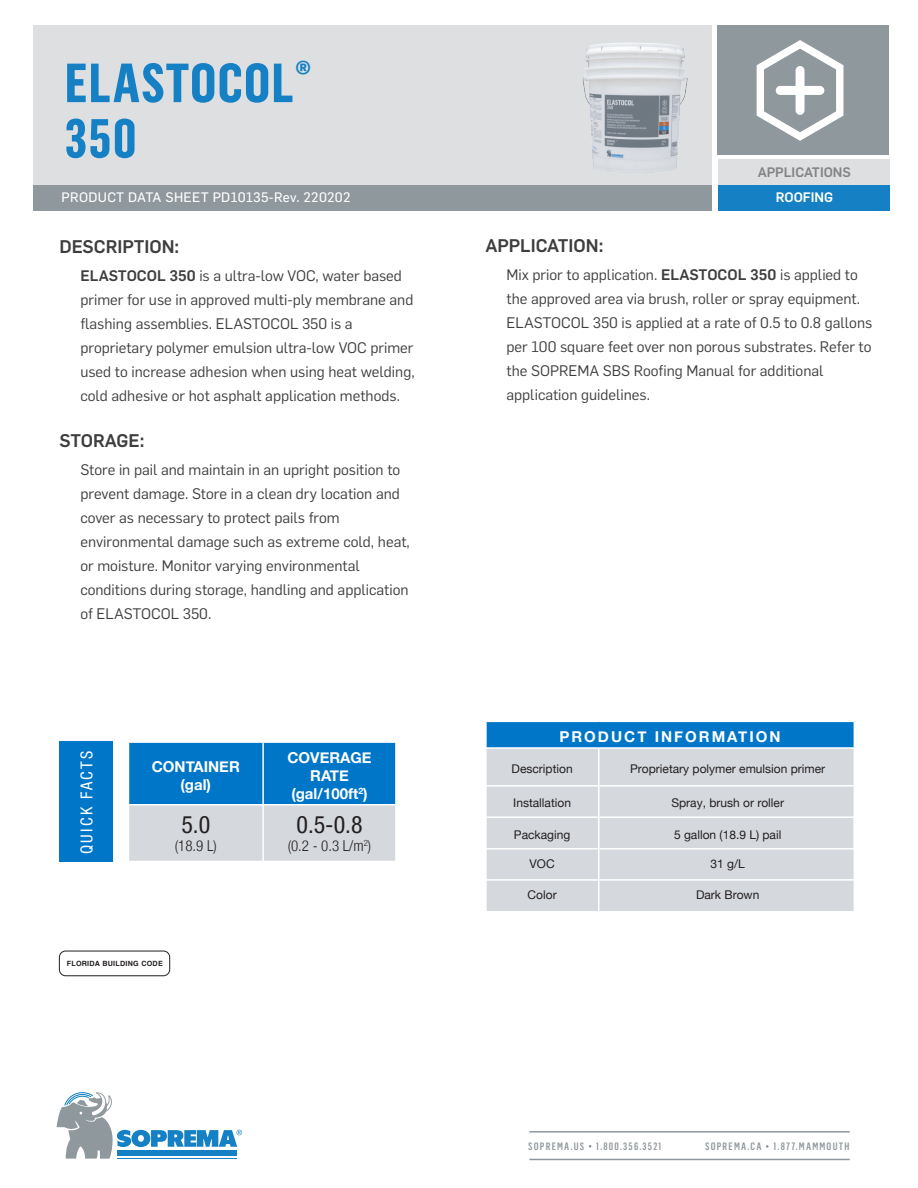
<style>
.page{position:relative;width:918px;height:1188px;background:#fff}
.page>*{position:absolute;margin:0;border:0;box-sizing:border-box;transform-origin:0 0}
.t1{font:700 54px/55.5px "Flama Condensed";letter-spacing:.025em;color:#1581c4}
.t2{font:condensed 24px "Helvetica Neue LT Std";color:#231f20}
.t3{font:500 18px "Flama";color:#3e3e3f}
.t4{font:condensed 16.5px "Helvetica Neue LT Std";letter-spacing:.135em;color:#fff}
.t5{font:15px/24px "Flama";color:#3e3e3f}
.t6{font:700 15px/18px "Helvetica Neue";color:#fff;text-align:center}
.t7{font:300 condensed 15px "Helvetica Neue LT";color:#231f20}
.t8{font:700 15px "Helvetica Neue";letter-spacing:.135em;color:#fff}
.t9{font:13.5px "Flama Basic";letter-spacing:.025em;color:#fff}
.t10{font:500 13.5px "Flama";color:#828485}
.t11{font:500 13.5px "Flama";color:#fff}
.t12{font:12px "Helvetica Neue";color:#231f20}
.t13{font:500 10.5px "Flama Condensed";letter-spacing:.115em;color:#8f989d}
.t14{font:700 7.2px "Helvetica";letter-spacing:.035em;color:#231f20}
.s1{font-weight:500}
</style>
<div class="page">
<svg style="left:57px;top:1092px;width:185px;height:67px"></svg>
<hr style="left:529px;top:1131px;width:321px;height:2px;background:#8f989d">
<hr style="left:529px;top:1159px;width:321px;height:1px;background:#8f989d">
<div style="left:717px;top:25px;width:171px;height:130px;background:#8f989d"></div>
<div style="left:718px;top:159px;width:171px;height:26px;background:#dedfe0"></div>
<div style="left:718px;top:185px;width:171px;height:25px;background:#1581c4"></div>
<div style="left:33px;top:25px;width:679px;height:170px;background:#dedfe0"></div>
<div style="left:33px;top:185px;width:679px;height:25px;background:#8f989d"></div>
<div style="left:59px;top:951px;width:111px;height:25px;border:1px solid #231f20;border-radius:6px"></div>
<svg style="left:757px;top:40px;width:86px;height:101px"></svg>
<div style="left:59px;top:742px;width:54px;height:120px;background:#0076c8"></div>
<svg style="left:129px;top:743px;width:266px;height:118px;background:#66a5d1"></svg>
<hr style="left:262px;top:805px;width:2px;height:56px;background:#fff">
<hr style="left:262px;top:742px;width:2px;height:62px;background:#fff">
<hr style="left:129px;top:804px;width:134px;height:1px;background:#fff">
<hr style="left:263px;top:804px;width:133px;height:1px;background:#fff">
<svg style="left:486px;top:722px;width:368px;height:189px;background:#b8cad9"></svg>
<hr style="left:486px;top:747px;width:113px;height:2px;background:#fff">
<hr style="left:485px;top:748px;width:2px;height:37px;background:#fff">
<hr style="left:599px;top:747px;width:256px;height:2px;background:#fff">
<hr style="left:598px;top:748px;width:2px;height:37px;background:#fff">
<hr style="left:486px;top:785px;width:113px;height:2px;background:#fff">
<hr style="left:485px;top:786px;width:2px;height:31px;background:#fff">
<hr style="left:599px;top:785px;width:256px;height:2px;background:#fff">
<hr style="left:598px;top:786px;width:2px;height:31px;background:#fff">
<hr style="left:486px;top:816px;width:113px;height:2px;background:#fff">
<hr style="left:485px;top:818px;width:2px;height:95px;background:#fff">
<hr style="left:599px;top:816px;width:256px;height:2px;background:#fff">
<hr style="left:598px;top:818px;width:2px;height:95px;background:#fff">
<hr style="left:486px;top:848px;width:113px;height:2px;background:#fff">
<hr style="left:599px;top:848px;width:256px;height:2px;background:#fff">
<hr style="left:486px;top:879px;width:113px;height:2px;background:#fff">
<hr style="left:599px;top:879px;width:256px;height:2px;background:#fff">
<img style="left:582px;top:43px;width:106px;height:130px">
<h1 class="t1" style="left:65px;top:54px;width:248px">ELASTOCOL<sup>®<br></sup>350</h1>
<p class="t10" style="left:758px;top:162px;width:95px">APPLICATIONS</p>
<p class="t9" style="left:62px;top:188px;width:291px">PRODUCT DATA SHEET PD10135-Rev. 220202</p>
<p class="t11" style="left:776px;top:188px;width:59px">ROOFING</p>
<p class="t3" style="left:59px;top:233px;width:121px">DESCRIPTION:</p>
<p class="t5" style="left:80px;top:263px;width:336px"><span class="s1">ELASTOCOL 350</span> is a ultra-low VOC, water based primer for use in approved multi-ply membrane and flashing assemblies. ELASTOCOL 350 is a proprietary polymer emulsion ultra-low VOC primer used to increase adhesion when using heat welding, cold adhesive or hot asphalt application methods.</p>
<p class="t3" style="left:59px;top:427px;width:87px">STORAGE:</p>
<p class="t5" style="left:80px;top:457px;width:331px">Store in pail and maintain in an upright position to prevent damage. Store in a clean dry location and cover as necessary to protect pails from environmental damage such as extreme cold, heat, or moisture. Monitor varying environmental conditions during storage, handling and application of ELASTOCOL 350.</p>
<p class="t4" style="left:77px;top:854px;width:105px;rotate:-90deg">QUICK FACTS</p>
<p class="t6" style="left:152px;top:758px;width:90px">CONTAINER (gal)</p>
<p class="t6" style="left:287px;top:749px;width:86px">COVERAGE<br>RATE (gal/100ft<sup>2</sup>)</p>
<h2 class="t2" style="left:181px;top:810px;width:30px">5.0</h2>
<p class="t7" style="left:175px;top:837px;width:43px">(18.9 L)</p>
<h2 class="t2" style="left:297px;top:810px;width:68px">0.5-0.8</h2>
<p class="t7" style="left:288px;top:837px;width:85px">(0.2 - 0.3 L/m<sup>2</sup>)</p>
<p class="t14" style="left:67px;top:958px;width:98px">FLORIDA BUILDING CODE</p>
<p class="t3" style="left:486px;top:233px;width:119px">APPLICATION:</p>
<p class="t5" style="left:507px;top:262px;width:367px">Mix prior to application. <span class="s1">ELASTOCOL 350</span> is applied to the approved area via brush, roller or spray equipment.<br>ELASTOCOL 350 is applied at a rate of 0.5 to 0.8 gallons per 100 square feet over non porous substrates. Refer to the SOPREMA SBS Roofing Manual for additional application guidelines.</p>
<p class="t8" style="left:559px;top:725px;width:223px">PRODUCT INFORMATION</p>
<p class="t12" style="left:512px;top:761px;width:63px">Description</p>
<p class="t12" style="left:630px;top:762px;width:197px">Proprietary polymer emulsion primer</p>
<p class="t12" style="left:513px;top:796px;width:59px">Installation</p>
<p class="t12" style="left:671px;top:796px;width:114px">Spray, brush or roller</p>
<p class="t12" style="left:514px;top:827px;width:58px">Packaging</p>
<p class="t12" style="left:674px;top:827px;width:109px">5 gallon (18.9 L) pail</p>
<p class="t12" style="left:530px;top:856px;width:27px">VOC</p>
<p class="t12" style="left:711px;top:856px;width:36px">31 g/L</p>
<p class="t12" style="left:528px;top:887px;width:31px">Color</p>
<p class="t12" style="left:696px;top:887px;width:65px">Dark Brown</p>
<p class="t13" style="left:528px;top:1139px;width:135px">SOPREMA.US 1.800.356.3521</p>
<p class="t13" style="left:705px;top:1140px;width:146px">SOPREMA.CA 1.877.MAMMOUTH</p>
</div>
